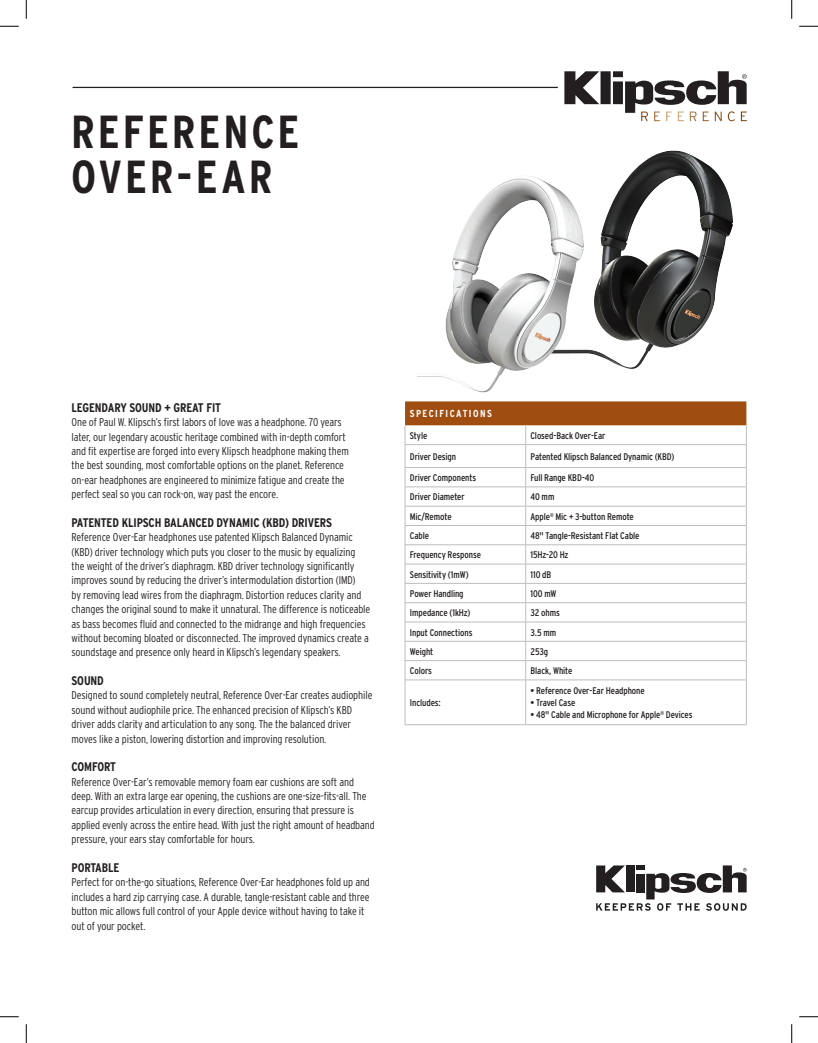
<style>
.page{position:relative;width:818px;height:1043px;background:#fff}
.page>*{position:absolute;margin:0;border:0;box-sizing:border-box;transform-origin:0 0}
.t1{font:700 condensed 46.25px/45px "Interstate";letter-spacing:.06em;color:#231f20}
.t2{font:700 condensed 12.5px "Interstate";letter-spacing:-.01em;color:#231f20}
.t3{font:300 condensed 11.25px/14.4px "Interstate";letter-spacing:-.01em;color:#231f20}
.t4{font:700 condensed 10.12px "Interstate";letter-spacing:.145em;color:#fff}
.t5{font:condensed 9.62px "Interstate";letter-spacing:-.01em;color:#231f20}
</style>
<div class="page">
<hr style="left:72px;top:87px;width:485px;height:1px;background:#231f20">
<svg style="left:596px;top:865px;width:150px;height:45px"></svg>
<svg style="left:564px;top:71px;width:182px;height:50px"></svg>
<svg style="left:526px;top:680px;width:220px;height:44px"></svg>
<hr style="left:405px;top:680px;width:1px;height:44px;background:#bcbdc0">
<hr style="left:525px;top:680px;width:1px;height:44px;background:#bcbdc0">
<hr style="left:746px;top:680px;width:1px;height:44px;background:#bcbdc0">
<hr style="left:405px;top:679px;width:120px;height:1px;background:#bcbdc0">
<hr style="left:525px;top:679px;width:221px;height:1px;background:#bcbdc0">
<hr style="left:405px;top:724px;width:120px;height:1px;background:#bcbdc0">
<hr style="left:525px;top:724px;width:221px;height:1px;background:#bcbdc0">
<svg style="left:405px;top:401px;width:342px;height:278px"></svg>
<hr style="left:525px;top:467px;width:221px;height:1px;background:#bcbdc0">
<hr style="left:525px;top:486px;width:221px;height:1px;background:#bcbdc0">
<img style="left:583px;top:150px;width:149px;height:219px">
<img style="left:417px;top:176px;width:166px;height:217px">
<svg style="left:0;top:25px;width:19px;height:2px"></svg>
<svg style="left:799px;top:25px;width:19px;height:2px"></svg>
<svg style="left:0;top:1016px;width:19px;height:1px"></svg>
<svg style="left:799px;top:1016px;width:19px;height:1px"></svg>
<svg style="left:25px;top:0;width:2px;height:19px"></svg>
<svg style="left:25px;top:1024px;width:2px;height:18px"></svg>
<svg style="left:791px;top:0;width:1px;height:19px"></svg>
<svg style="left:791px;top:1024px;width:1px;height:18px"></svg>
<h1 class="t1" style="left:71px;top:109px;width:230px">REFERENCE<br>OVER-EAR</h1>
<p class="t2" style="left:72px;top:400px;width:151px">LEGENDARY SOUND + GREAT FIT</p>
<p class="t3" style="left:72px;top:415px;width:279px">One of Paul W. Klipsch’s first labors of love was a headphone. 70 years later, our legendary acoustic heritage combined with in-depth comfort and fit expertise are forged into every Klipsch headphone making them the best sounding, most comfortable options on the planet. Reference on-ear headphones are engineered to minimize fatigue and create the perfect seal so you can rock-on, way past the encore.</p>
<p class="t2" style="left:72px;top:515px;width:262px">PATENTED KLIPSCH BALANCED DYNAMIC (KBD) DRIVERS</p>
<p class="t3" style="left:72px;top:530px;width:300px">Reference Over-Ear headphones use patented Klipsch Balanced Dynamic (KBD) driver technology which puts you closer to the music by equalizing the weight of the driver’s diaphragm. KBD driver technology significantly improves sound by reducing the driver’s intermodulation distortion (IMD)<br>by removing lead wires from the diaphragm. Distortion reduces clarity and changes the original sound to make it unnatural. The difference is noticeable as bass becomes fluid and connected to the midrange and high frequencies without becoming bloated or disconnected. The improved dynamics create a soundstage and presence only heard in Klipsch’s legendary speakers.</p>
<p class="t2" style="left:72px;top:673px;width:34px">SOUND</p>
<p class="t3" style="left:72px;top:688px;width:302px">Designed to sound completely neutral, Reference Over-Ear creates audiophile sound without audiophile price. The enhanced precision of Klipsch’s KBD driver adds clarity and articulation to any song. The the balanced driver moves like a piston, lowering distortion and improving resolution.</p>
<p class="t2" style="left:72px;top:760px;width:46px">COMFORT</p>
<p class="t3" style="left:72px;top:774px;width:304px">Reference Over-Ear’s removable memory foam ear cushions are soft and deep. With an extra large ear opening, the cushions are one-size-fits-all. The earcup provides articulation in every direction, ensuring that pressure is applied evenly across the entire head. With just the right amount of headband pressure, your ears stay comfortable for hours.</p>
<p class="t2" style="left:72px;top:860px;width:49px">PORTABLE</p>
<p class="t3" style="left:72px;top:875px;width:300px">Perfect for on-the-go situations, Reference Over-Ear headphones fold up and includes a hard zip carrying case. A durable, tangle-resistant cable and three button mic allows full control of your Apple device without having to take it out of your pocket.</p>
<p class="t4" style="left:410px;top:407px;width:84px">SPECIFICATIONS</p>
<p class="t5" style="left:410px;top:430px;width:19px">Style</p>
<p class="t5" style="left:530px;top:430px;width:76px">Closed-Back Over-Ear</p>
<p class="t5" style="left:410px;top:451px;width:48px">Driver Design</p>
<p class="t5" style="left:530px;top:451px;width:145px">Patented Klipsch Balanced Dynamic (KBD)</p>
<p class="t5" style="left:410px;top:472px;width:68px">Driver Components</p>
<p class="t5" style="left:530px;top:472px;width:65px">Full Range KBD-40</p>
<p class="t5" style="left:410px;top:491px;width:56px">Driver Diameter</p>
<p class="t5" style="left:530px;top:491px;width:25px">40 mm</p>
<p class="t5" style="left:410px;top:511px;width:43px">Mic/Remote</p>
<p class="t5" style="left:530px;top:511px;width:105px">Apple<sup>®</sup> Mic + 3-button Remote</p>
<p class="t5" style="left:410px;top:530px;width:21px">Cable</p>
<p class="t5" style="left:530px;top:530px;width:111px">48" Tangle-Resistant Flat Cable</p>
<p class="t5" style="left:410px;top:549px;width:73px">Frequency Response</p>
<p class="t5" style="left:530px;top:549px;width:40px">15Hz-20 Hz</p>
<p class="t5" style="left:410px;top:569px;width:60px">Sensitivity (1mW)</p>
<p class="t5" style="left:530px;top:569px;width:22px">110 dB</p>
<p class="t5" style="left:410px;top:588px;width:55px">Power Handling</p>
<p class="t5" style="left:530px;top:588px;width:28px">100 mW</p>
<p class="t5" style="left:410px;top:607px;width:62px">Impedance (1kHz)</p>
<p class="t5" style="left:530px;top:607px;width:31px">32 ohms</p>
<p class="t5" style="left:410px;top:626px;width:64px">Input Connections</p>
<p class="t5" style="left:530px;top:626px;width:27px">3.5 mm</p>
<p class="t5" style="left:410px;top:646px;width:25px">Weight</p>
<p class="t5" style="left:530px;top:646px;width:19px">253g</p>
<p class="t5" style="left:410px;top:665px;width:24px">Colors</p>
<p class="t5" style="left:530px;top:665px;width:44px">Black, White</p>
<p class="t5" style="left:410px;top:697px;width:32px">Includes:</p>
<p class="t5" style="left:530px;top:685px;width:116px">• Reference Over-Ear Headphone</p>
<p class="t5" style="left:530px;top:697px;width:46px">• Travel Case</p>
<p class="t5" style="left:530px;top:709px;width:163px">• 48" Cable and Microphone for Apple<sup>®</sup> Devices</p>
</div>
